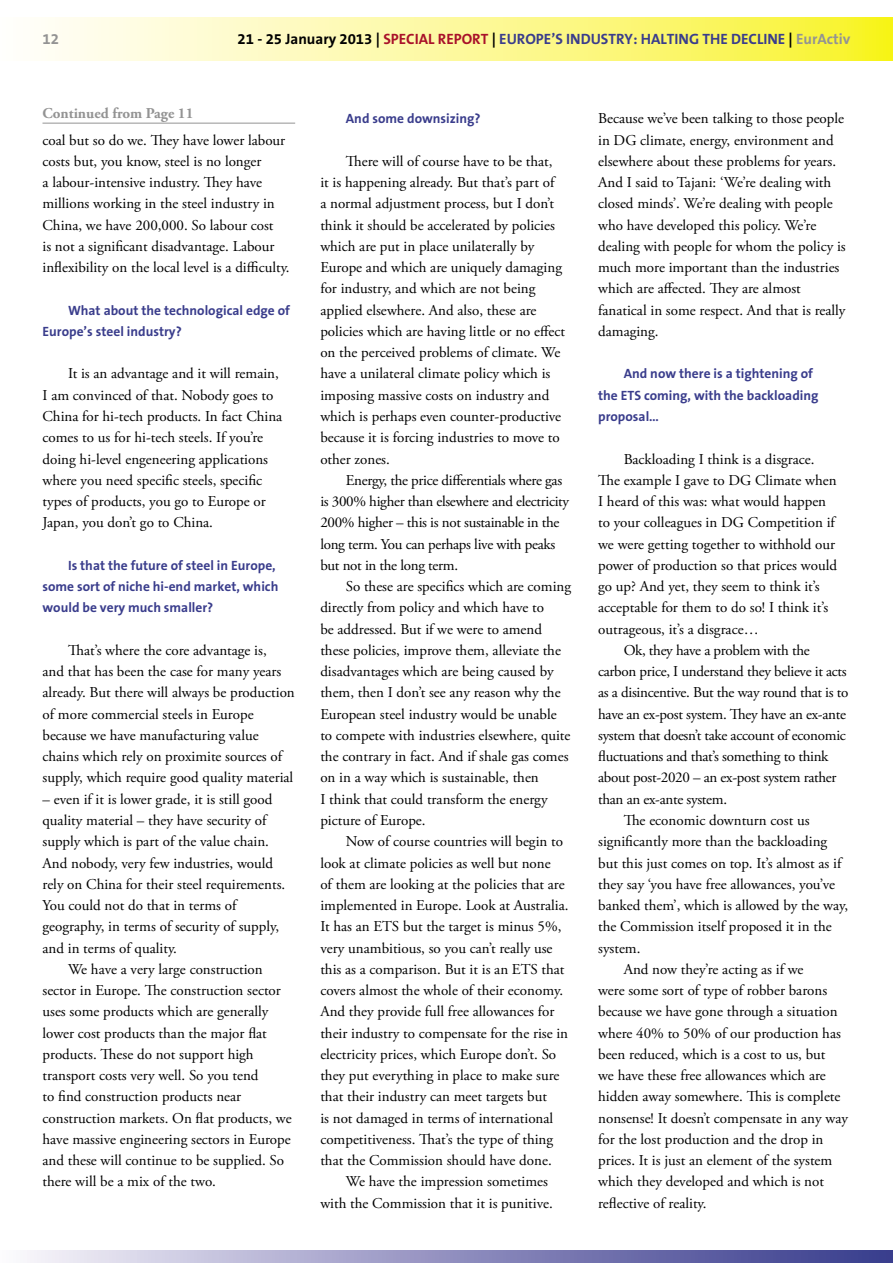
<style>
.page{position:relative;width:893px;height:1263px;background:#fff}
.page>*{position:absolute;margin:0;border:0;box-sizing:border-box;transform-origin:0 0}
.txt_-_courant{font:15px/21.3px "Adobe Garamond Pro";color:#000}
.txt_-_courant-2{font:15px/21.3px "Adobe Garamond Pro";letter-spacing:-.02em;color:#000}
.t1{font:700 15px "The Sans B7";color:#3a3d8c}
.txt_-_courant-3{font:700 15px "Adobe Garamond Pro";color:#939393}
.t2{font:700 15px "The Sans B7";color:#939393}
.titre_-_3_-_questions{font:700 13.5px/21.3px "The Sans B7";color:#3a3d8c}
.s1{color:#000}
.s2{color:#a9122a}
.s3{color:#939393}
</style>
<div class="page">
<svg style="left:45px;top:18px;width:847px;height:42px;background:#fcf895"></svg>
<svg style="left:27px;top:1250px;width:865px;height:13px;background:#9191c0"></svg>
<hr style="left:892px;top:18px;width:1px;height:42px;background:#f7f413">
<svg style="left:892px;top:1250px;width:1px;height:13px"></svg>
<hr style="left:43px;top:123px;width:252px;height:1px;background:#939393">
<p class="t2" style="left:43px;top:31px;width:18px">12</p>
<p class="t1" style="left:238px;top:31px;width:614px"><span class="s1">21 - 25 January 2013 |</span> <span class="s2">SPECIAL REPORT</span> <span class="s1">|</span> EUROPE’S INDUSTRY: HALTING THE DECLINE <span class="s1">|</span> <span class="s3">EurActiv</span></p>
<p class="txt_-_courant-3" style="left:43px;top:105px;width:153px">Continued from Page 11</p>
<p class="txt_-_courant" style="left:43px;top:130px;width:249px">coal but so do we. They have lower labour costs but, you know, steel is no longer<br>a labour-intensive industry. They have millions working in the steel industry in China, we have 200,000. So labour cost<br>is not a significant disadvantage. Labour inflexibility on the local level is a difficulty.</p>
<p class="titre_-_3_-_questions" style="left:43px;top:300px;width:249px;text-indent:26px">What about the technological edge of<br>Europe’s steel industry?</p>
<p class="txt_-_courant" style="left:43px;top:364px;width:241px;text-indent:26px">It is an advantage and it will remain, I am convinced of that. Nobody goes to China for hi-tech products. In fact China comes to us for hi-tech steels. If you’re doing hi-level engeneering applications where you need specific steels, specific types of products, you go to Europe or Japan, you don’t go to China.</p>
<p class="titre_-_3_-_questions" style="left:43px;top:555px;width:237px;text-indent:26px">Is that the future of steel in Europe, some sort of niche hi-end market, which would be very much smaller?</p>
<p class="txt_-_courant" style="left:43px;top:640px;width:254px;text-indent:26px">That’s where the core advantage is,<br>and that has been the case for many years already. But there will always be production of more commercial steels in Europe because we have manufacturing value chains which rely on proximite sources of supply, which require good quality material</p>
<p class="txt_-_courant" style="left:43px;top:789px;width:244px">– even if it is lower grade, it is still good quality material – they have security of supply which is part of the value chain.<br>And nobody, very few industries, would rely on China for their steel requirements.<br>You could not do that in terms of geography, in terms of security of supply, and in terms of quality.</p>
<p class="txt_-_courant" style="left:43px;top:959px;width:251px;text-indent:26px">We have a very large construction sector in Europe. The construction sector uses some products which are generally lower cost products than the major flat products. These do not support high transport costs very well. So you tend<br>to find construction products near construction markets. On flat products, we have massive engineering sectors in Europe and these will continue to be supplied. So there will be a mix of the two.</p>
<p class="titre_-_3_-_questions" style="left:346px;top:109px;width:136px">And some downsizing?</p>
<p class="txt_-_courant" style="left:320px;top:151px;width:246px;text-indent:26px">There will of course have to be that,<br>it is happening already. But that’s part of<br>a normal adjustment process, but I don’t think it should be accelerated by policies which are put in place unilaterally by Europe and which are uniquely damaging for industry, and which are not being applied elsewhere. And also, these are policies which are having little or no effect on the perceived problems of climate. We have a unilateral climate policy which is imposing massive costs on industry and which is perhaps even counter-productive because it is forcing industries to move to other zones.</p>
<p class="txt_-_courant-2" style="left:320px;top:470px;width:250px;text-indent:26px">Energy, the price differentials where gas is 300% higher than elsewhere and electricity 200% higher – this is not sustainable in the long term. You can perhaps live with peaks but not in the long term.</p>
<p class="txt_-_courant" style="left:320px;top:576px;width:252px;text-indent:26px">So these are specifics which are coming directly from policy and which have to<br>be addressed. But if we were to amend these policies, improve them, alleviate the disadvantages which are being caused by them, then I don’t see any reason why the European steel industry would be unable to compete with industries elsewhere, quite the contrary in fact. And if shale gas comes on in a way which is sustainable, then<br>I think that could transform the energy picture of Europe.</p>
<p class="txt_-_courant" style="left:320px;top:831px;width:250px;text-indent:26px">Now of course countries will begin to look at climate policies as well but none<br>of them are looking at the policies that are implemented in Europe. Look at Australia.<br>It has an ETS but the target is minus 5%, very unambitious, so you can’t really use this as a comparison. But it is an ETS that covers almost the whole of their economy.<br>And they provide full free allowances for their industry to compensate for the rise in electricity prices, which Europe don’t. So they put everything in place to make sure that their industry can meet targets but<br>is not damaged in terms of international competitiveness. That’s the type of thing that the Commission should have done.</p>
<p class="txt_-_courant" style="left:320px;top:1171px;width:234px;text-indent:26px">We have the impression sometimes with the Commission that it is punitive.</p>
<p class="txt_-_courant" style="left:598px;top:108px;width:249px">Because we’ve been talking to those people in DG climate, energy, environment and elsewhere about these problems for years.<br>And I said to Tajani: ‘We’re dealing with closed minds’. We’re dealing with people who have developed this policy. We’re dealing with people for whom the policy is much more important than the industries which are affected. They are almost fanatical in some respect. And that is really damaging.</p>
<p class="titre_-_3_-_questions" style="left:598px;top:364px;width:222px;text-indent:26px">And now there is a tightening of the ETS coming, with the backloading proposal…</p>
<p class="txt_-_courant" style="left:598px;top:449px;width:240px;text-indent:26px">Backloading I think is a disgrace.<br>The example I gave to DG Climate when I heard of this was: what would happen to your colleagues in DG Competition if we were getting together to withhold our power of production so that prices would go up? And yet, they seem to think it’s acceptable for them to do so! I think it’s outrageous, it’s a disgrace…</p>
<p class="txt_-_courant-2" style="left:598px;top:640px;width:252px;text-indent:26px">Ok, they have a problem with the carbon price, I understand they believe it acts as a disincentive. But the way round that is to have an ex-post system. They have an ex-ante system that doesn’t take account of economic fluctuations and that’s something to think about post-2020 – an ex-post system rather than an ex-ante system.</p>
<p class="txt_-_courant" style="left:598px;top:810px;width:251px;text-indent:26px">The economic downturn cost us significantly more than the backloading but this just comes on top. It’s almost as if they say ‘you have free allowances, you’ve banked them’, which is allowed by the way, the Commission itself proposed it in the system.</p>
<p class="txt_-_courant" style="left:598px;top:959px;width:251px;text-indent:26px">And now they’re acting as if we<br>were some sort of type of robber barons because we have gone through a situation where 40% to 50% of our production has been reduced, which is a cost to us, but<br>we have these free allowances which are hidden away somewhere. This is complete nonsense! It doesn’t compensate in any way for the lost production and the drop in prices. It is just an element of the system which they developed and which is not reflective of reality.</p>
</div>
